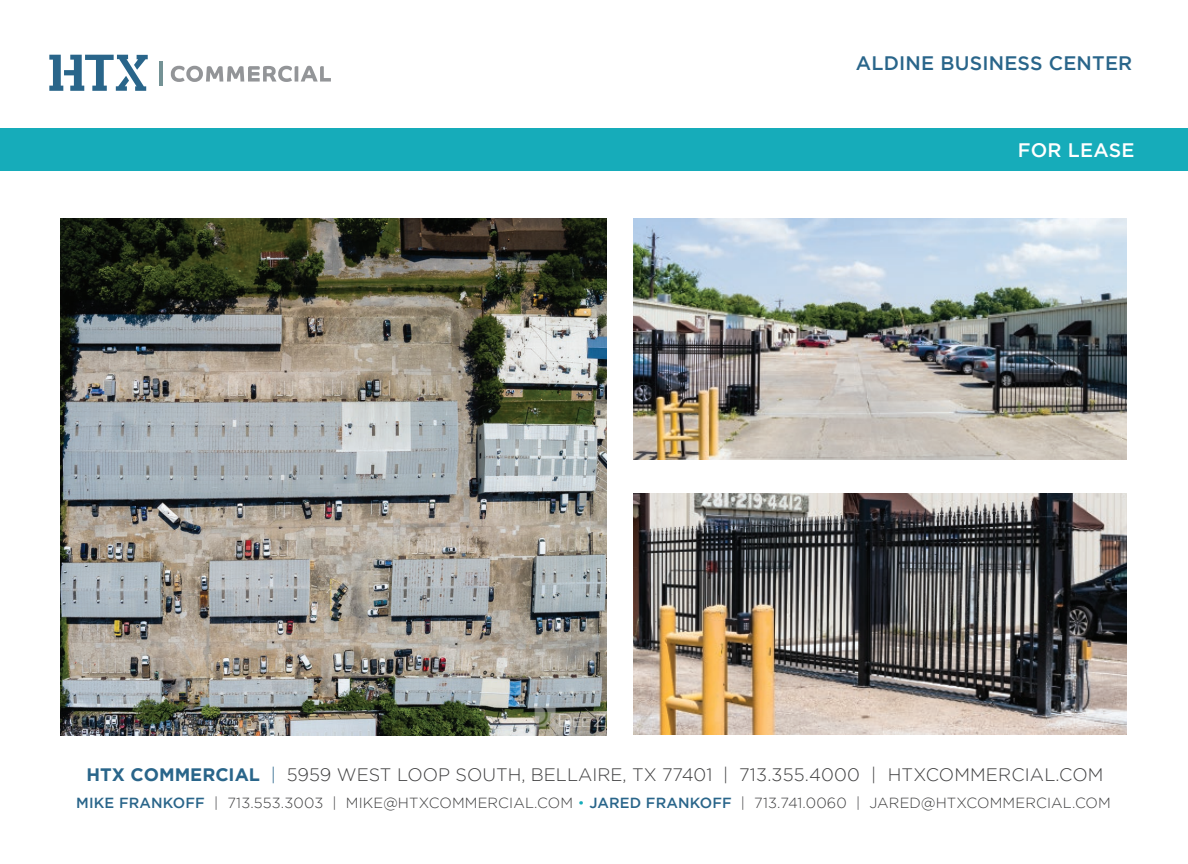
<style>
.page{position:relative;width:1188px;height:864px;background:#fff}
.page>*{position:absolute;margin:0;border:0;box-sizing:border-box;transform-origin:0 0}
.t1{font:500 19.5px "Gotham";letter-spacing:.01em;color:#29658a}
.t2{font:500 19.5px "Gotham";letter-spacing:.01em;color:#fff}
.t3{font:300 18px "Gotham";color:#3e3e3f}
.t4{font:300 14.7px "Gotham";letter-spacing:.01em;color:#3e3e3f}
.s1{font-weight:700;color:#29658a}
.s2{color:#29658a}
.s3{font-weight:500;color:#29658a}
.s4{color:#16acba}
</style>
<div class="page">
<svg style="left:171px;top:66px;width:160px;height:16px"></svg>
<svg style="left:49px;top:55px;width:99px;height:36px"></svg>
<hr style="left:160px;top:61px;width:3px;height:25px;background:#749295">
<div style="left:0;top:128px;width:1188px;height:43px;background:#16acba"></div>
<img style="left:634px;top:494px;width:492px;height:240px">
<img style="left:634px;top:219px;width:492px;height:240px">
<img style="left:60px;top:218px;width:546px;height:517px">
<h1 class="t1" style="left:856px;top:52px;width:278px">ALDINE BUSINESS CENTER</h1>
<h1 class="t2" style="left:1018px;top:139px;width:118px">FOR LEASE</h1>
<p class="t3" style="left:87px;top:765px;width:1018px"><span class="s1">HTX COMMERCIAL</span> <span class="s2">|</span> 5959 WEST LOOP SOUTH, BELLAIRE, TX 77401 | 713.355.4000 | HTXCOMMERCIAL.COM</p>
<p class="t4" style="left:76px;top:795px;width:1036px"><span class="s3">MIKE FRANKOFF</span> | 713.553.3003 | MIKE@HTXCOMMERCIAL.COM <span class="s4">•</span> <span class="s3">JARED FRANKOFF</span> | 713.741.0060 | JARED@HTXCOMMERCIAL.COM</p>
</div>
